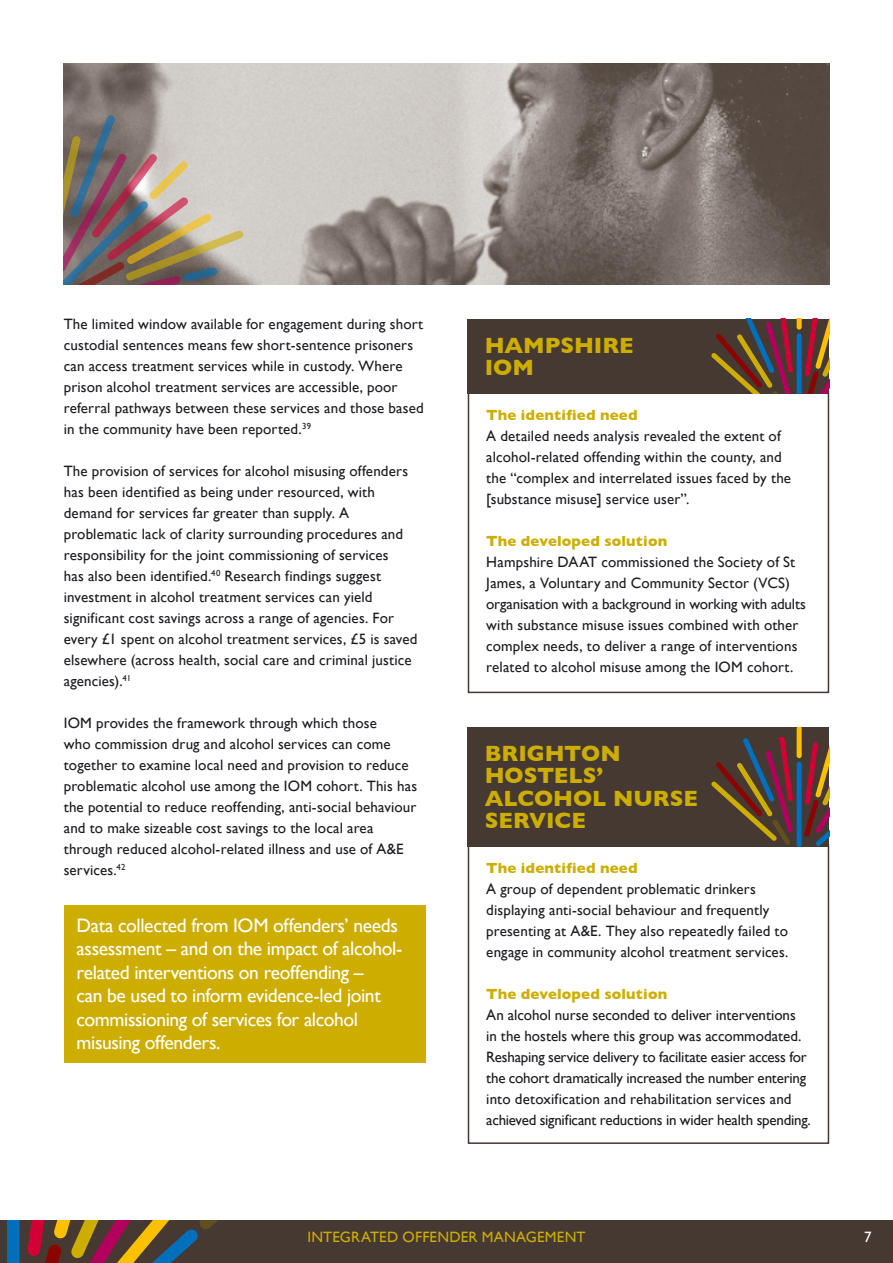
<style>
.page{position:relative;width:893px;height:1263px;background:#fff}
.page>*{position:absolute;margin:0;border:0;box-sizing:border-box;transform-origin:0 0}
.t1{font:700 22.5px/22.5px "Gill Sans";color:#cdae00}
.t2{font:19.5px/23.4px "Gill Sans";letter-spacing:-.02em;color:#fff}
.t3{font:15px/21px "Gill Sans";letter-spacing:.01em;color:#1b1c20}
.t4{font:15px/21px "Gill Sans";letter-spacing:-.01em;color:#1b1c20}
.t5{font:700 15px "Gill Sans";letter-spacing:.01em;color:#cdae00}
.t6{font:15px "Gill Sans";letter-spacing:.015em;color:#cdae00}
.t7{font:15px "Gill Sans";color:#fff}
</style>
<div class="page">
<div style="left:0;top:1220px;width:893px;height:43px;background:#463932"></div>
<svg style="left:7px;top:1220px;width:211px;height:43px"></svg>
<div style="left:64px;top:906px;width:361px;height:157px;background:#cdae00"></div>
<div style="left:468px;top:391px;width:361px;height:302px;border:2px solid #463932"></div>
<div style="left:468px;top:319px;width:361px;height:74px;background:#463932"></div>
<svg style="left:711px;top:319px;width:118px;height:74px"></svg>
<div style="left:468px;top:844px;width:361px;height:300px;border:2px solid #463932"></div>
<div style="left:468px;top:727px;width:361px;height:119px;background:#463932"></div>
<svg style="left:711px;top:727px;width:118px;height:119px"></svg>
<img style="left:64px;top:64px;width:765px;height:221px">
<svg style="left:64px;top:115px;width:180px;height:170px;background:#9e8e87"></svg>
<p class="t3" style="left:64px;top:314px;width:361px">The limited window available for engagement during short custodial sentences means few short-sentence prisoners can access treatment services while in custody. Where prison alcohol treatment services are accessible, poor referral pathways between these services and those based in the community have been reported.<sup>39</sup></p>
<p class="t3" style="left:64px;top:461px;width:355px">The provision of services for alcohol misusing offenders has been identified as being under resourced, with demand for services far greater than supply. A problematic lack of clarity surrounding procedures and responsibility for the joint commissioning of services<br>has also been identified.<sup>40</sup> Research findings suggest investment in alcohol treatment services can yield significant cost savings across a range of agencies. For every £1 spent on alcohol treatment services, £5 is saved elsewhere (across health, social care and criminal justice agencies).<sup>41</sup></p>
<p class="t3" style="left:64px;top:713px;width:355px">IOM provides the framework through which those<br>who commission drug and alcohol services can come together to examine local need and provision to reduce problematic alcohol use among the IOM cohort. This has the potential to reduce reoffending, anti-social behaviour and to make sizeable cost savings to the local area through reduced alcohol-related illness and use of A&amp;E services.<sup>42</sup></p>
<h2 class="t2" style="left:77px;top:913px;width:327px">Data collected from IOM offenders’ needs assessment – and on the impact of alcohol&shy;related interventions on reoffending –<br>can be used to inform evidence-led joint commissioning of services for alcohol misusing offenders.</h2>
<h1 class="t1" style="left:485px;top:334px;width:150px">HAMPSHIRE<br>IOM</h1>
<p class="t5" style="left:486px;top:406px;width:153px">The identified need</p>
<p class="t3" style="left:486px;top:425px;width:306px">A detailed needs analysis revealed the extent of alcohol-related offending within the county, and the “complex and interrelated issues faced by the [substance misuse] service user”.</p>
<p class="t5" style="left:486px;top:532px;width:183px">The developed solution</p>
<p class="t3" style="left:486px;top:551px;width:321px">Hampshire DAAT commissioned the Society of St James, a Voluntary and Community Sector (VCS) organisation with a background in working with adults with substance misuse issues combined with other complex needs, to deliver a range of interventions related to alcohol misuse among the IOM cohort.</p>
<h1 class="t1" style="left:485px;top:742px;width:215px">BRIGHTON<br>HOSTELS’<br>ALCOHOL NURSE<br>SERVICE</h1>
<p class="t5" style="left:486px;top:859px;width:153px">The identified need</p>
<p class="t3" style="left:486px;top:878px;width:304px">A group of dependent problematic drinkers displaying anti-social behaviour and frequently presenting at A&amp;E. They also repeatedly failed to engage in community alcohol treatment services.</p>
<p class="t5" style="left:486px;top:985px;width:183px">The developed solution</p>
<p class="t4" style="left:486px;top:1004px;width:326px">An alcohol nurse seconded to deliver interventions<br>in the hostels where this group was accommodated.<br>Reshaping service delivery to facilitate easier access for the cohort dramatically increased the number entering into detoxification and rehabilitation services and achieved significant reductions in wider health spending.</p>
<p class="t6" style="left:307px;top:1228px;width:280px">INTEGRATED OFFENDER MANAGEMENT</p>
<p class="t7" style="left:864px;top:1228px;width:9px">7</p>
</div>
